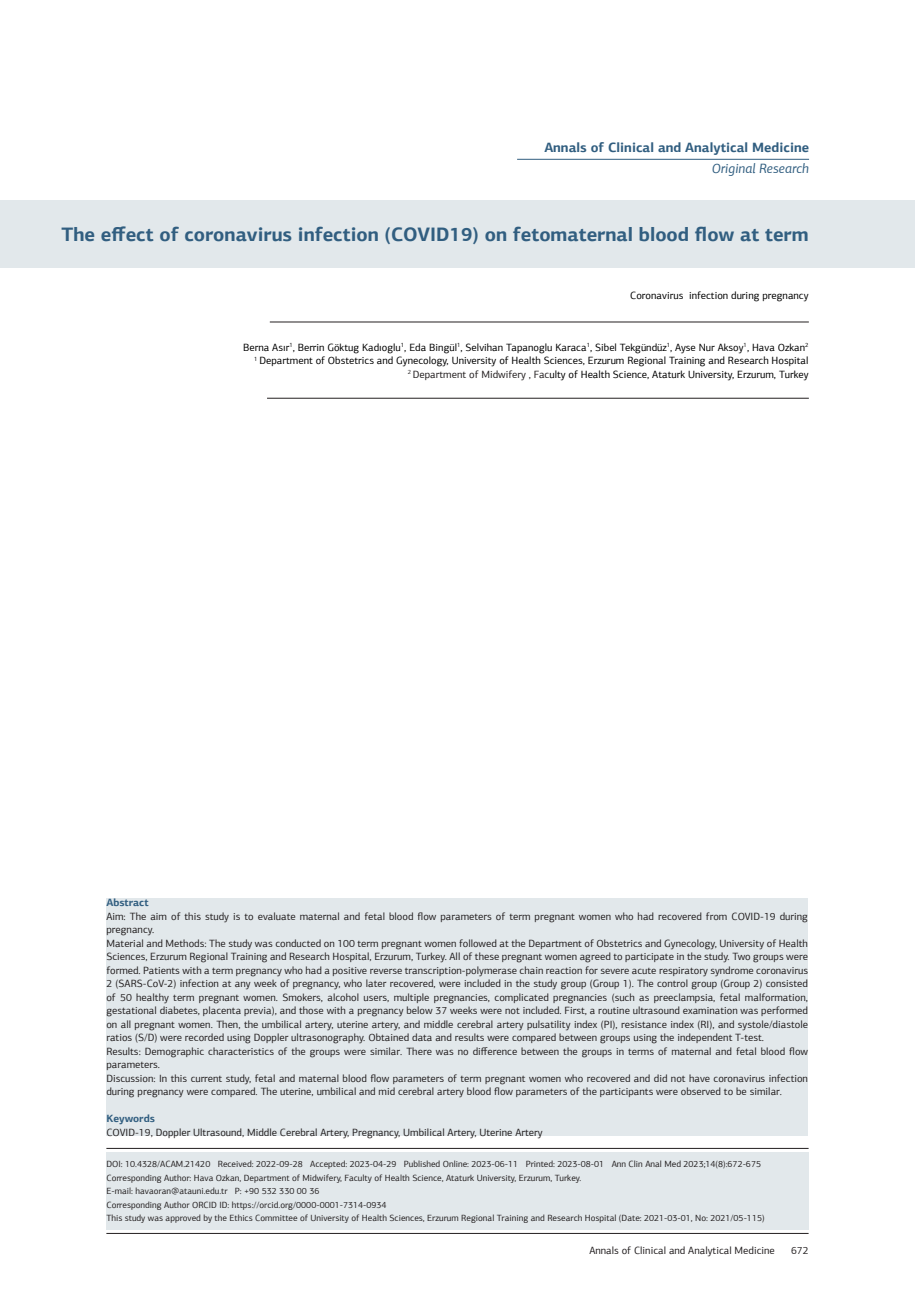
<style>
.page{position:relative;width:915px;height:1306px;background:#fff}
.page>*{position:absolute;margin:0;border:0;box-sizing:border-box;transform-origin:0 0}
.t1{font:700 19.5px "PF Agora Sans Pro";color:#315e80}
.t2{font:700 13.5px "PF Agora Sans Pro";color:#315e80}
.t3{font:italic 13.5px "PF Agora Sans Pro";color:#315e80}
.t4{font:10.5px/13.5px "PF Agora Sans Pro";color:#231f20}
.t5{font:10.5px "PF Agora Sans Pro";color:#000}
.t6{font:700 10.5px "PF Agora Sans Pro";color:#315e80}
.t7{font:9px "PF Agora Sans Pro";color:#231f20}
.s1{color:#231f20}
</style>
<div class="page">
<hr style="left:106px;top:1233px;width:702px;height:1px;background:#231f20">
<div style="left:0;top:200px;width:914px;height:68px;background:#e2e8eb"></div>
<hr style="left:106px;top:1148px;width:702px;height:1px;background:#231f20">
<hr style="left:270px;top:322px;width:538px;height:1px;background:#231f20">
<hr style="left:267px;top:398px;width:541px;height:1px;background:#231f20">
<hr style="left:517px;top:159px;width:291px;height:1px;background:#315e80">
<div style="left:106px;top:1151px;width:702px;height:78px;background:#e2e8eb"></div>
<div style="left:106px;top:898px;width:701px;height:237px;background:#e2e8eb"></div>
<p class="t2" style="left:544px;top:139px;width:266px">Annals of Clinical and Analytical Medicine</p>
<p class="t3" style="left:711px;top:160px;width:99px">Original Research</p>
<p class="t1" style="left:61px;top:222px;width:748px">The effect of coronavirus infection (COVID19) on fetomaternal blood flow at term</p>
<p class="t5" style="left:630px;top:289px;width:180px">Coronavirus infection during pregnancy</p>
<p class="t5" style="left:243px;top:341px;width:567px">Berna Asır<sup>1</sup>, Berrin Göktug Kadıoglu<sup>1</sup>, Eda Bingül<sup>1</sup>, Selvihan Tapanoglu Karaca<sup>1</sup>, Sibel Tekgündüz<sup>1</sup>, Ayse Nur Aksoy<sup>1</sup>, Hava Ozkan<sup>2</sup></p>
<p class="t5" style="left:254px;top:354px;width:555px"><sup>1</sup> Department of Obstetrics and Gynecology, University of Health Sciences, Erzurum Regional Training and Research Hospital</p>
<p class="t5" style="left:407px;top:368px;width:402px"><sup>2</sup> <span class="s1">Department of Midwifery , Fac</span>ulty of Health Science, Ataturk University, Erzurum, Turkey</p>
<p class="t6" style="left:106px;top:896px;width:44px">Abstract</p>
<p class="t4" style="left:106px;top:909px;width:703px">Aim: The aim of this study is to evaluate maternal and fetal blood flow parameters of term pregnant women who had recovered from COVID-19 during pregnancy.</p>
<p class="t4" style="left:106px;top:936px;width:703px;text-align:justify">Material and Methods: The study was conducted on 100 term pregnant women followed at the Department of Obstetrics and Gynecology, University of Health Sciences, Erzurum Regional Training and Research Hospital, Erzurum, Turkey. All of these pregnant women agreed to participate in the study. Two groups were formed. Patients with a term pregnancy who had a positive reverse transcription-polymerase chain reaction for severe acute respiratory syndrome coronavirus 2 (SARS-CoV-2) infection at any week of pregnancy, who later recovered, were included in the study group (Group 1). The control group (Group 2) consisted of 50 healthy term pregnant women. Smokers, alcohol users, multiple pregnancies, complicated pregnancies (such as preeclampsia, fetal malformation, gestational diabetes, placenta previa), and those with a pregnancy below 37 weeks were not included. First, a routine ultrasound examination was performed on all pregnant women. Then, the umbilical artery, uterine artery, and middle cerebral artery pulsatility index (PI), resistance index (RI), and systole/diastole ratios (S/D) were recorded using Doppler ultrasonography. Obtained data and results were compared between groups using the independent T-test.</p>
<p class="t4" style="left:106px;top:1044px;width:703px">Results: Demographic characteristics of the groups were similar. There was no difference between the groups in terms of maternal and fetal blood flow parameters.</p>
<p class="t4" style="left:106px;top:1071px;width:703px">Discussion: In this current study, fetal and maternal blood flow parameters of term pregnant women who recovered and did not have coronavirus infection during pregnancy were compared. The uterine, umbilical and mid cerebral artery blood flow parameters of the participants were observed to be similar.</p>
<p class="t6" style="left:106px;top:1112px;width:50px">Keywords</p>
<p class="t4" style="left:106px;top:1125px;width:437px">COVID-19, Doppler Ultrasound, Middle Cerebral Artery, Pregnancy, Umbilical Artery, Uterine Artery</p>
<p class="t7" style="left:106px;top:1158px;width:656px">DOI: 10.4328/ACAM.21420 Received: 2022-09-28 Accepted: 2023-04-29 Published Online: 2023-06-11 Printed: 2023-08-01 Ann Clin Anal Med 2023;14(8):672-675</p>
<p class="t7" style="left:106px;top:1172px;width:476px">Corresponding Author: Hava Ozkan, Department of Midwifery, Faculty of Health Science, Ataturk University, Erzurum, Turkey.</p>
<p class="t7" style="left:106px;top:1185px;width:214px">E-mail: havaoran@atauni.edu.tr P: +90 532 330 00 36</p>
<p class="t7" style="left:106px;top:1199px;width:281px">Corresponding Author ORCID ID: https://orcid.org/0000-0001-7314-0934</p>
<p class="t7" style="left:106px;top:1212px;width:659px">This study was approved by the Ethics Committee of University of Health Sciences, Erzurum Regional Training and Research Hospital (Date: 2021-03-01, No: 2021/05-115)</p>
<p class="t4" style="left:589px;top:1243px;width:187px">Annals of Clinical and Analytical Medicine</p>
<p class="t4" style="left:790px;top:1243px;width:19px">672</p>
</div>
